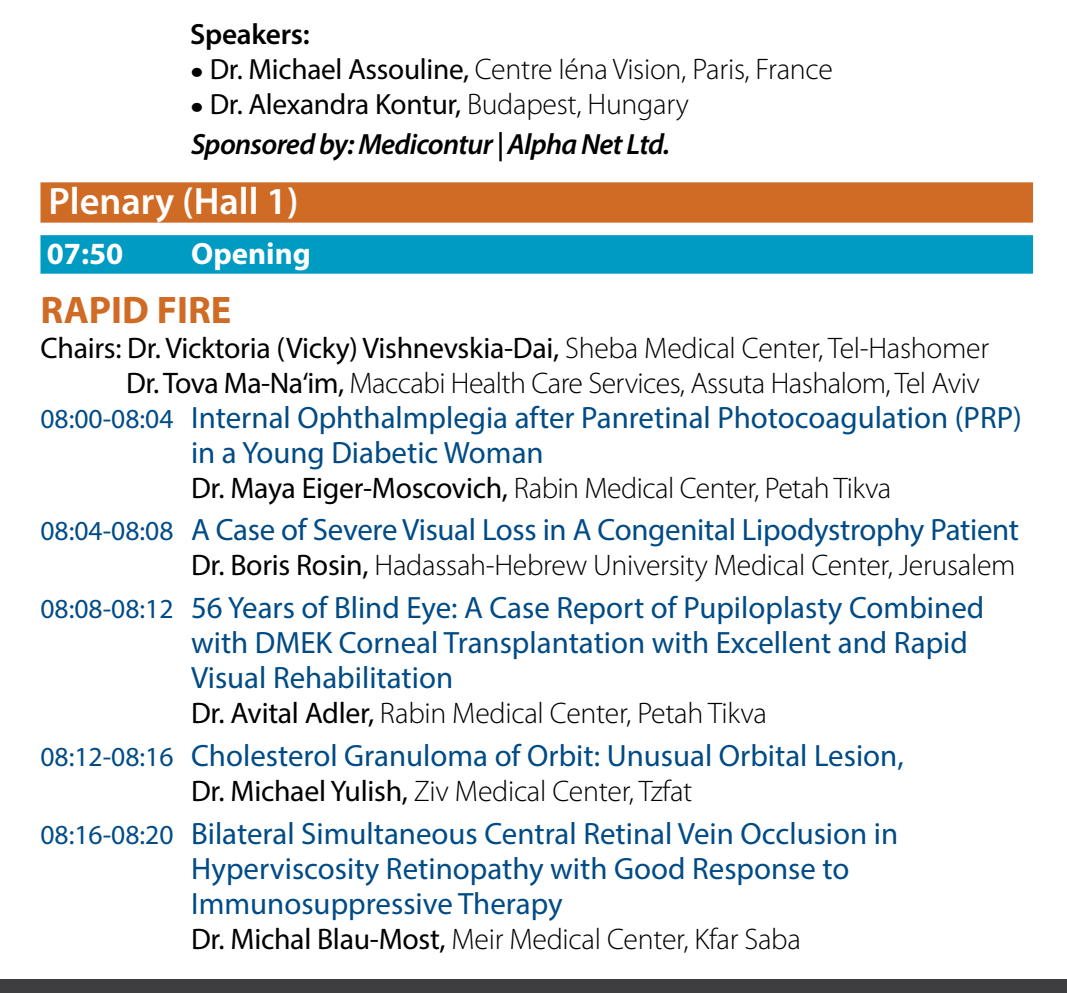
<style>
.page{position:relative;width:1067px;height:993px;background:#fff}
.page>*{position:absolute;margin:0;border:0;box-sizing:border-box;transform-origin:0 0}
.t1{font:700 38.5px "Myriad Pro";color:#d06b25}
.t2{font:600 38.32px "Myriad Pro";color:#fff}
.t3{font:30.8px/35px "Myriad Pro";color:#004b86}
.t4{font:700 30.8px "Myriad Pro";color:#fff}
.t5{font:300 29.75px/35px "Myriad Pro";letter-spacing:-.01em;color:#000}
.t6{font:italic 600 29.22px/39.9px "Myriad Pro";letter-spacing:-.025em;color:#000}
.t7{font:600 29.22px "Myriad Pro";letter-spacing:-.01em;color:#000}
.s1{font-weight:400;font-size:29.22px}
.s2{font-weight:400;font-style:normal}
.s3{font-weight:300;font-style:normal;font-size:29.75px}
.s4{font-weight:400}
.s5{font-size:27.65px}
</style>
<div class="page">
<div style="left:0;top:978px;width:1067px;height:14px;background:#3e3d40"></div>
<div style="left:40px;top:182px;width:993px;height:40px;background:#d06b25"></div>
<div style="left:40px;top:235px;width:993px;height:38px;background:#009bc2"></div>
<p class="t7" style="left:190px;top:16px;width:121px">Speakers:</p>
<p class="t5" style="left:210px;top:52px;width:625px"><span class="s1">Dr. Michael Assouline,</span> Centre Iéna Vision, Paris, France</p>
<p class="t6" style="left:191px;top:84px;width:499px;text-indent:19px"><span class="s2">Dr. Alexandra Kontur,</span> <span class="s3">Budapest, Hungary<br></span>Sponsored by: Medicontur | Alpha Net Ltd.</p>
<p class="t2" style="left:49px;top:177px;width:251px">Plenary (Hall 1)</p>
<p class="t4" style="left:47px;top:233px;width:78px">07:50</p>
<p class="t4" style="left:191px;top:233px;width:121px">Opening</p>
<p class="t1" style="left:40px;top:284px;width:192px">RAPID FIRE</p>
<p class="t5" style="left:126px;top:330px;width:864px;text-indent:-86px"><span class="s4">Chairs: Dr. Vicktoria (Vicky) Vishnevskia-Dai,</span> Sheba Medical Center, Tel-Hashomer<br><span class="s4">Dr. Tova Ma-Na‘im,</span> Maccabi Health Care Services, Assuta Hashalom, Tel Aviv</p>
<p class="t3" style="left:191px;top:399px;width:832px;text-indent:-151px"><span class="s5">08:00-08:04</span> Internal Ophthalmplegia after Panretinal Photocoagulation (PRP) in a Young Diabetic Woman</p>
<p class="t5" style="left:191px;top:470px;width:702px"><span class="s4">Dr. Maya Eiger-Moscovich,</span> Rabin Medical Center, Petah Tikva</p>
<p class="t3" style="left:40px;top:512px;width:980px"><span class="s5">08:04-08:08</span> A Case of Severe Visual Loss in A Congenital Lipodystrophy Patient</p>
<p class="t5" style="left:191px;top:547px;width:826px"><span class="s4">Dr. Boris Rosin,</span> Hadassah-Hebrew University Medical Center, Jerusalem</p>
<p class="t3" style="left:191px;top:589px;width:794px;text-indent:-151px"><span class="s5">08:08-08:12</span> 56 Years of Blind Eye: A Case Report of Pupiloplasty Combined with DMEK Corneal Transplantation with Excellent and Rapid<br>Visual Rehabilitation</p>
<p class="t5" style="left:191px;top:695px;width:577px"><span class="s4">Dr. Avital Adler,</span> Rabin Medical Center, Petah Tikva</p>
<p class="t3" style="left:40px;top:737px;width:864px"><span class="s5">08:12-08:16</span> Cholesterol Granuloma of Orbit: Unusual Orbital Lesion,</p>
<p class="t5" style="left:191px;top:773px;width:503px"><span class="s4">Dr. Michael Yulish,</span> Ziv Medical Center, Tzfat</p>
<p class="t3" style="left:191px;top:815px;width:708px;text-indent:-151px"><span class="s5">08:16-08:20</span> Bilateral Simultaneous Central Retinal Vein Occlusion in<br>Hyperviscosity Retinopathy with Good Response to<br>Immunosuppressive Therapy</p>
<p class="t5" style="left:191px;top:920px;width:611px"><span class="s4">Dr. Michal Blau-Most,</span> Meir Medical Center, Kfar Saba</p>
</div>
